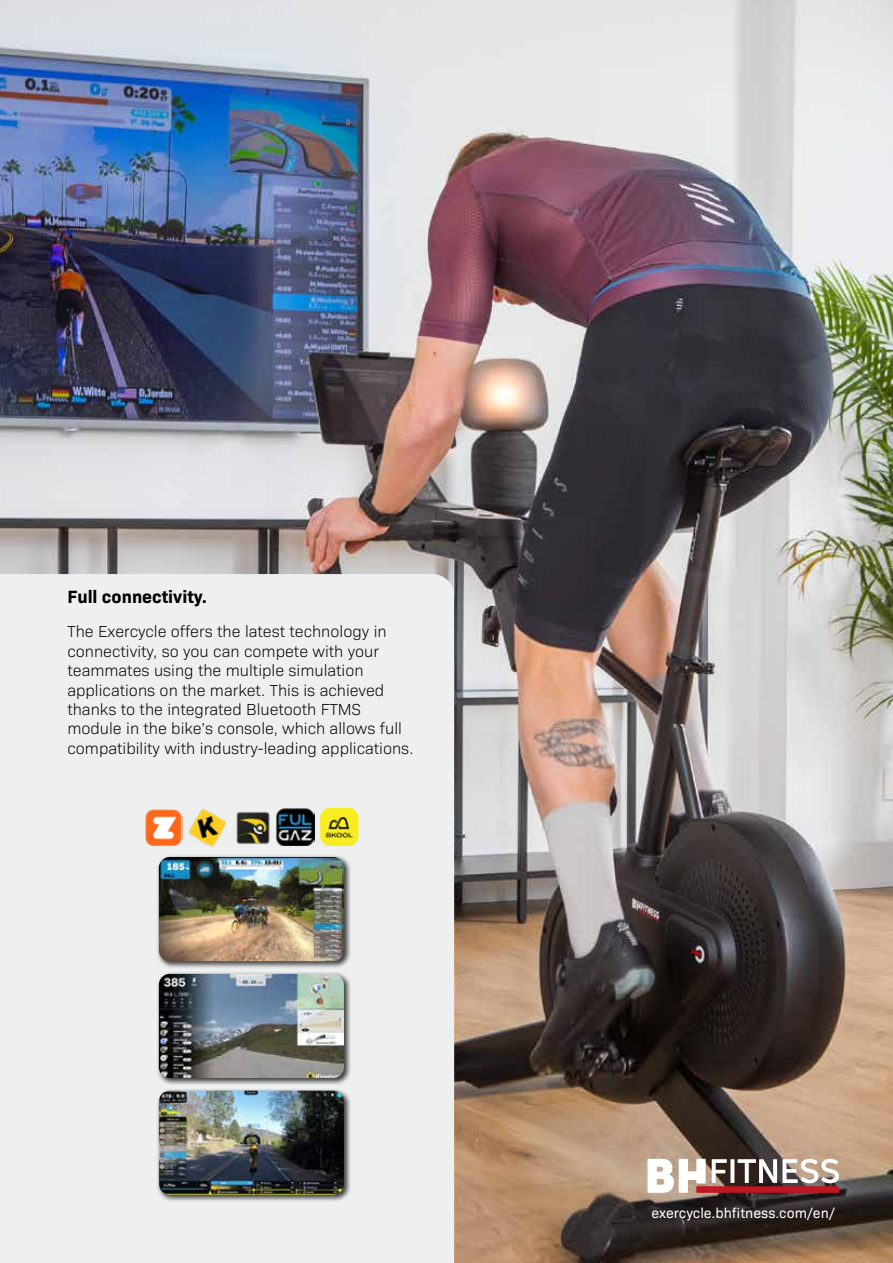
<style>
.page{position:relative;width:893px;height:1263px;background:#fff}
.page>*{position:absolute;margin:0;border:0;box-sizing:border-box;transform-origin:0 0}
.t1{font:700 18px "Bio Sans";color:#000}
.t2{font:300 16.2px/19.5px "Bio Sans";color:#000}
.t3{font:14.25px "Bio Sans";color:#fff}
</style>
<div class="page">
<img style="left:0;top:0;width:893px;height:1263px">
<div style="left:0;top:574px;width:454px;height:689px;background:#eeefef"></div>
<div style="left:156px;top:1088px;width:195px;height:114px;background:#000;opacity:.75"></div>
<img style="left:159px;top:1090px;width:185px;height:104px">
<div style="left:156px;top:854px;width:195px;height:115px;background:#000;opacity:.75"></div>
<img style="left:159px;top:857px;width:185px;height:104px">
<div style="left:156px;top:971px;width:195px;height:114px;background:#000;opacity:.75"></div>
<img style="left:159px;top:974px;width:185px;height:104px">
<img style="left:144px;top:808px;width:39px;height:38px">
<img style="left:276px;top:807px;width:38px;height:39px">
<img style="left:188px;top:808px;width:39px;height:39px">
<img style="left:234px;top:808px;width:38px;height:39px">
<img style="left:320px;top:808px;width:38px;height:38px">
<svg style="left:647px;top:1159px;width:59px;height:34px"></svg>
<div style="left:696px;top:1186px;width:143px;height:7px;background:#be1622"></div>
<svg style="left:712px;top:1159px;width:15px;height:24px"></svg>
<svg style="left:730px;top:1159px;width:4px;height:24px"></svg>
<svg style="left:738px;top:1159px;width:101px;height:24px"></svg>
<p class="t1" style="left:67px;top:582px;width:141px">Full connectivity.</p>
<p class="t2" style="left:67px;top:621px;width:348px">The Exercycle offers the latest technology in connectivity, so you can compete with your teammates using the multiple simulation applications on the market. This is achieved thanks to the integrated Bluetooth FTMS module in the bike’s console, which allows full compatibility with industry-leading applications.</p>
<p class="t3" style="left:651px;top:1203px;width:185px">exercycle.bhfitness.com/en/</p>
</div>
